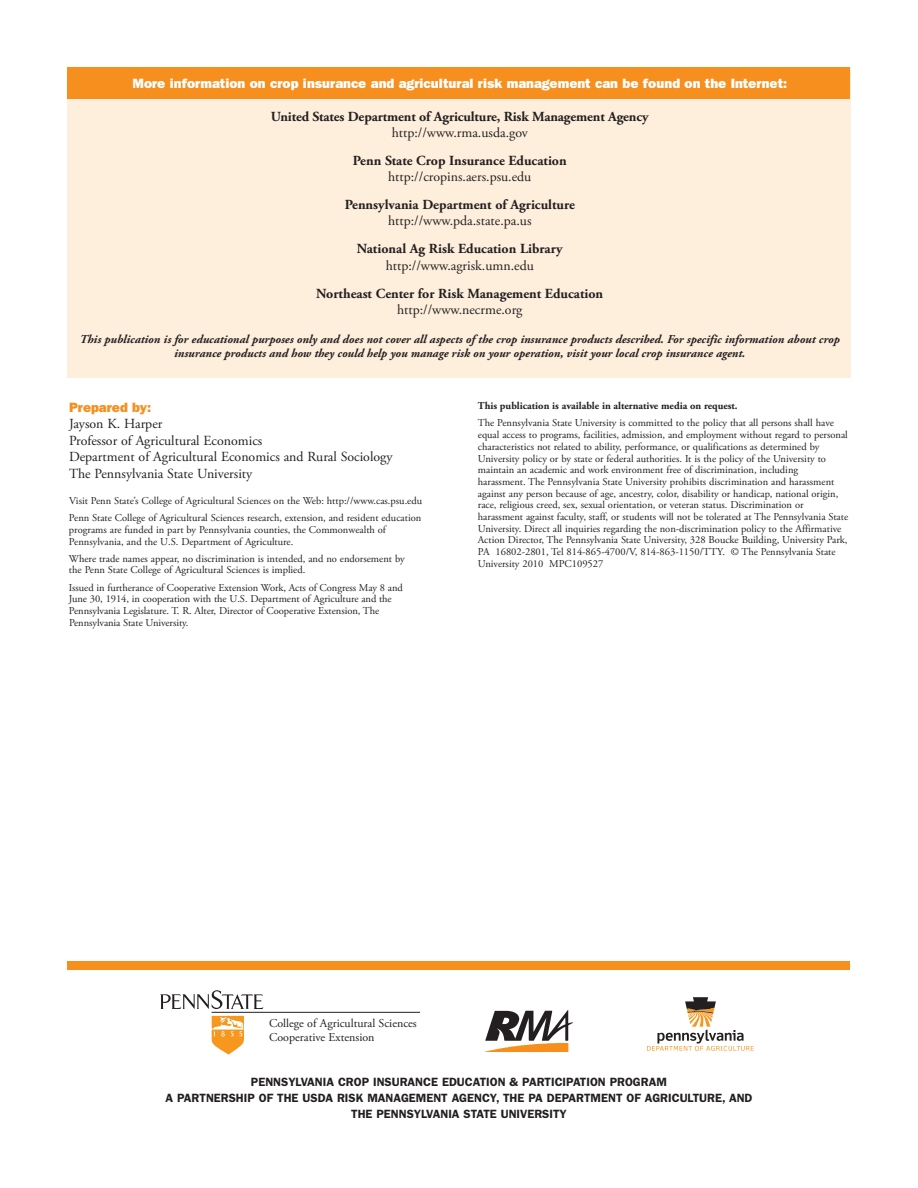
<style>
.page{position:relative;width:918px;height:1188px;background:#fff}
.page>*{position:absolute;margin:0;border:0;box-sizing:border-box;transform-origin:0 0}
.t1{font:13.8px/16.5px "Adobe Garamond Pro";color:#231f20}
.t2{font:700 13.8px "Adobe Garamond Pro";color:#231f20}
.t3{font:800 13.5px "Franklin Gothic";color:#fff}
.t4{font:800 13.5px "Franklin Gothic";color:#f68f1e}
.t5{font:italic 700 12px/13.5px "Adobe Garamond Pro";color:#231f20;text-align:center}
.t6{font:600 12px/16.2px "Franklin Gothic";color:#231f20;text-align:center}
.t7{font:12px/14.4px "Adobe Garamond Pro";color:#231f20}
.t8{font:10.5px/11.7px "Adobe Garamond Pro";color:#231f20}
.t9{font:700 10.5px "Adobe Garamond Pro";color:#231f20}
</style>
<div class="page">
<img style="left:485px;top:1010px;width:87px;height:30px">
<img style="left:485px;top:1043px;width:84px;height:9px">
<div style="left:68px;top:962px;width:782px;height:8px;background:#f68f1e"></div>
<svg style="left:160px;top:990px;width:104px;height:20px"></svg>
<svg style="left:212px;top:1016px;width:32px;height:39px"></svg>
<hr style="left:212px;top:1012px;width:207px;height:1px;background:#231f20">
<svg style="left:647px;top:997px;width:107px;height:54px"></svg>
<div style="left:68px;top:68px;width:783px;height:310px;background:#feefdd"></div>
<div style="left:68px;top:68px;width:782px;height:31px;background:#f68f1e"></div>
<p class="t3" style="left:132px;top:79px;width:656px">More information on crop insurance and agricultural risk management can be found on the Internet:</p>
<h1 class="t2" style="left:271px;top:111px;width:379px">United States Department of Agriculture, Risk Management Agency</h1>
<h1 class="t1" style="left:392px;top:125px;width:138px">http://www.rma.usda.gov</h1>
<h1 class="t2" style="left:353px;top:155px;width:216px">Penn State Crop Insurance Education</h1>
<h1 class="t1" style="left:388px;top:170px;width:145px">http://cropins.aers.psu.edu</h1>
<h1 class="t2" style="left:345px;top:199px;width:232px">Pennsylvania Department of Agriculture</h1>
<h1 class="t1" style="left:388px;top:214px;width:145px">http://www.pda.state.pa.us</h1>
<h1 class="t2" style="left:357px;top:244px;width:207px">National Ag Risk Education Library</h1>
<h1 class="t1" style="left:386px;top:258px;width:150px">http://www.agrisk.umn.edu</h1>
<h1 class="t2" style="left:316px;top:288px;width:289px">Northeast Center for Risk Management Education</h1>
<h1 class="t1" style="left:397px;top:302px;width:127px">http://www.necrme.org</h1>
<p class="t5" style="left:80px;top:334px;width:761px">This publication is for educational purposes only and does not cover all aspects of the crop insurance products described. For specific information about crop insurance products and how they could help you manage risk on your operation, visit your local crop insurance agent.</p>
<p class="t4" style="left:69px;top:403px;width:84px">Prepared by:</p>
<h1 class="t1" style="left:69px;top:417px;width:325px">Jayson K. Harper<br>professor of agricultural economics<br>department of agricultural economics and rural sociology The pennsylvania state university</h1>
<p class="t8" style="left:69px;top:493px;width:355px;line-height:17.1px">visit penn state’s College of agricultural sciences on the Web: http://www.cas.psu.edu penn state College of agricultural sciences research, extension, and resident education</p>
<p class="t8" style="left:69px;top:525px;width:320px">programs are funded in part by pennsylvania counties, the Commonwealth of pennsylvania, and the u.s. department of agriculture.</p>
<p class="t8" style="left:69px;top:553px;width:338px">Where trade names appear, no discrimination is intended, and no endorsement by the penn state College of agricultural sciences is implied.</p>
<p class="t8" style="left:69px;top:582px;width:335px">Issued in furtherance of Cooperative extension Work, acts of Congress May 8 and June 30, 1914, in cooperation with the u.s. department of agriculture and the pennsylvania legislature. T. r. alter, director of Cooperative extension, The pennsylvania state university.</p>
<p class="t9" style="left:478px;top:402px;width:261px">This publication is available in alternative media on request.</p>
<p class="t8" style="left:478px;top:418px;width:372px">The pennsylvania state university is committed to the policy that all persons shall have equal access to programs, facilities, admission, and employment without regard to personal characteristics not related to ability, performance, or qualifications as determined by university policy or by state or federal authorities. It is the policy of the university to maintain an academic and work environment free of discrimination, including harassment. The pennsylvania state university prohibits discrimination and harassment against any person because of age, ancestry, color, disability or handicap, national origin, race, religious creed, sex, sexual orientation, or veteran status. discrimination or harassment against faculty, staff, or students will not be tolerated at The pennsylvania state university. direct all inquiries regarding the non-discrimination policy to the affirmative action director, The pennsylvania state university, 328 Boucke Building, university park, pa 16802-2801, Tel 814-865-4700/v, 814-863-1150/TTy. © The pennsylvania state university 2010 MpC109527</p>
<p class="t7" style="left:269px;top:1017px;width:149px">College of agricultural sciences<br>Cooperative extension</p>
<p class="t6" style="left:165px;top:1075px;width:589px">PENNSYLVANIA CROP INSURANCE EDUCATION &amp; PARTICIPATION PROGRAM<br>A PARTNERSHIP OF THE USDA RISK MANAGEMENT AGENCY, THE PA DEPARTMENT OF AGRICULTURE, AND<br>THE PENNSYLVANIA STATE UNIVERSITY</p>
</div>
